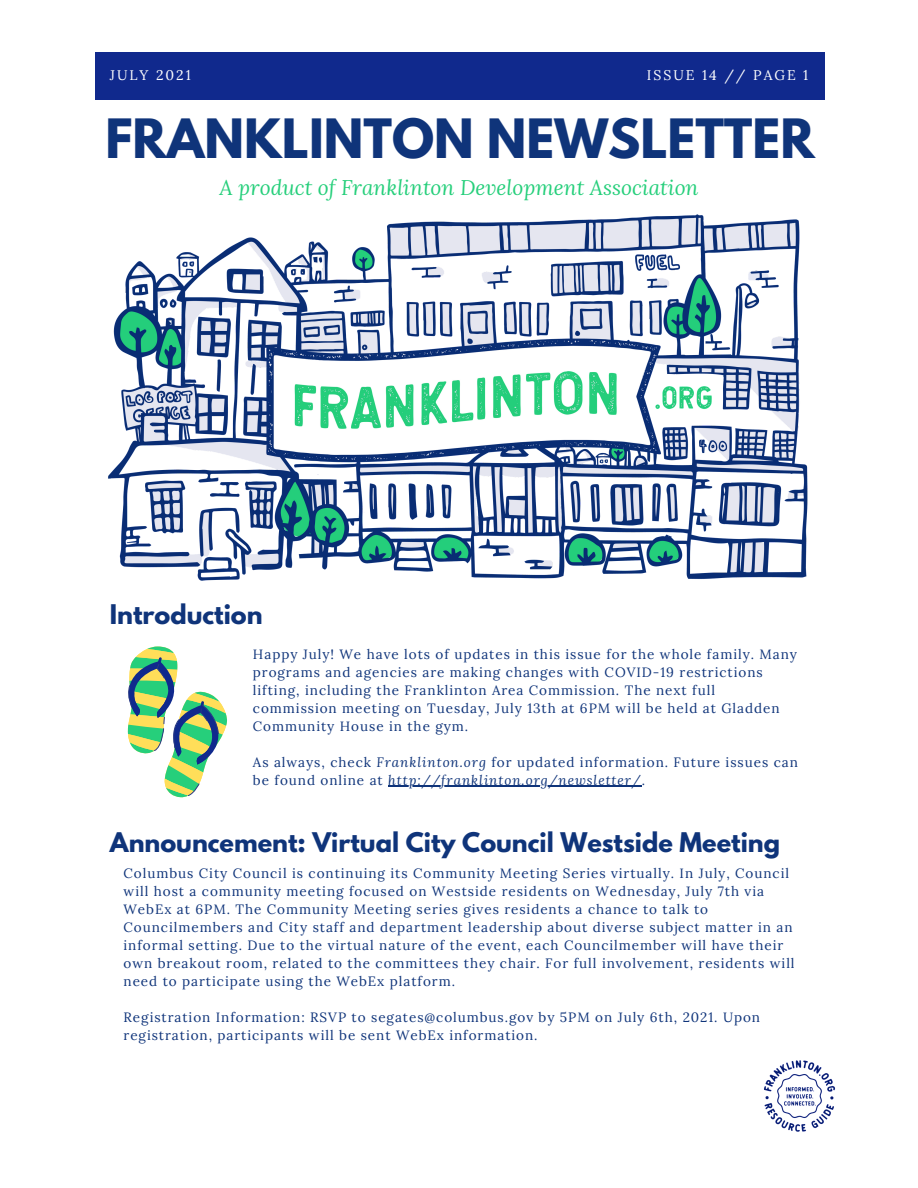
<style>
.page{position:relative;width:918px;height:1188px;background:#fff}
.page>*{position:absolute;margin:0;border:0;box-sizing:border-box;transform-origin:0 0}
.t1{font:700 48px "League Spartan";color:#0f347a}
.t2{font:700 24px "League Spartan";color:#0f347a}
.t3{font:italic 21px "Lora";color:#26cf7b}
.t4{font:13.95px "Lora";letter-spacing:.14em;color:#fff}
.t5{font:13.5px/18px "Lora";letter-spacing:.07em;color:#0f347a}
.s1{font-style:italic}
</style>
<div class="page">
<img style="left:108px;top:214px;width:700px;height:367px">
<div style="left:95px;top:53px;width:730px;height:47px;background:#10298d"></div>
<img style="left:764px;top:1060px;width:71px;height:72px">
<svg style="left:127px;top:647px;width:100px;height:150px"></svg>
<hr style="left:388px;top:786px;width:254px;height:1px;background:#0f347a">
<p class="t4" style="left:110px;top:66px;width:82px">JULY 2021</p>
<p class="t4" style="left:647px;top:66px;width:163px">ISSUE 14 // PAGE 1</p>
<p class="t1" style="left:105px;top:115px;width:711px">FRANKLINTON NEWSLETTER</p>
<p class="t3" style="left:219px;top:174px;width:481px">A product of Franklinton Development Association</p>
<p class="t2" style="left:110px;top:603px;width:154px">Introduction</p>
<p class="t5" style="left:253px;top:645px;width:546px">Happy July! We have lots of updates in this issue for the whole family. Many programs and agencies are making changes with COVID-19 restrictions lifting, including the Franklinton Area Commission. The next full commission meeting on Tuesday, July 13th at 6PM will be held at Gladden Community House in the gym.</p>
<p class="t5" style="left:253px;top:753px;width:547px">As always, check <span class="s1">Franklinton.org</span> for updated information. Future issues can be found online at <span class="s1">http://franklinton.org/newsletter/</span>.</p>
<p class="t2" style="left:110px;top:830px;width:672px">Announcement: Virtual City Council Westside Meeting</p>
<p class="t5" style="left:124px;top:864px;width:673px">Columbus City Council is continuing its Community Meeting Series virtually. In July, Council will host a community meeting focused on Westside residents on Wednesday, July 7th via WebEx at 6PM. The Community Meeting series gives residents a chance to talk to Councilmembers and City staff and department leadership about diverse subject matter in an informal setting. Due to the virtual nature of the event, each Councilmember will have their own breakout room, related to the committees they chair. For full involvement, residents will need to participate using the WebEx platform.</p>
<p class="t5" style="left:124px;top:1008px;width:638px">Registration Information: RSVP to segates@columbus.gov by 5PM on July 6th, 2021. Upon registration, participants will be sent WebEx information.</p>
</div>
